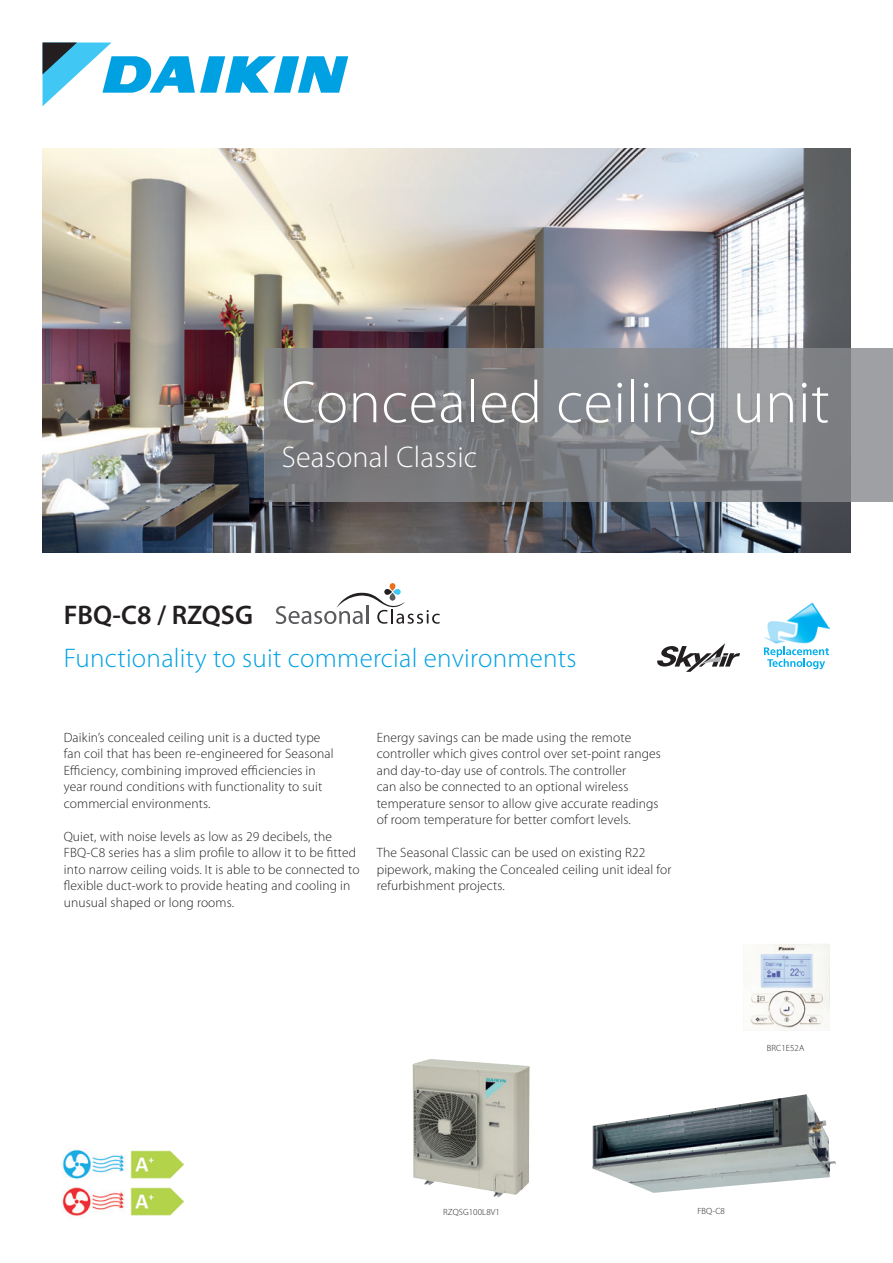
<style>
.page{position:relative;width:893px;height:1263px;background:#fff}
.page>*{position:absolute;margin:0;border:0;box-sizing:border-box;transform-origin:0 0}
.t1{font:300 60px "Myriad Pro";letter-spacing:.01em;color:#fff}
.t2{font:300 30px "Myriad Pro";letter-spacing:.01em;color:#fff}
.t3{font:300 27px "Myriad Pro";letter-spacing:.01em;color:#00a1e3}
.t4{font:600 27px "Myriad Pro";color:#231f20}
.t5{font:300 13.5px/16.5px "Myriad Pro";letter-spacing:.01em;color:#231f20}
.t6{font:300 9px "Myriad Pro";letter-spacing:.01em;color:#231f20}
</style>
<div class="page">
<img style="left:43px;top:149px;width:807px;height:404px">
<div style="left:393px;top:589px;width:8px;height:6px;background:#40c7f4;border-radius:3px"></div>
<div style="left:390px;top:583px;width:5px;height:8px;background:#eb6f1f;border-radius:3px"></div>
<div style="left:384px;top:589px;width:8px;height:6px;background:#231f20;border-radius:3px"></div>
<svg style="left:276px;top:592px;width:164px;height:32px"></svg>
<svg style="left:43px;top:43px;width:305px;height:63px"></svg>
<svg style="left:265px;top:349px;width:628px;height:153px;background:#828387"></svg>
<img style="left:750px;top:944px;width:80px;height:87px">
<img style="left:592px;top:1094px;width:244px;height:99px">
<img style="left:413px;top:1059px;width:116px;height:138px">
<img style="left:62px;top:1187px;width:62px;height:30px">
<img style="left:130px;top:1150px;width:55px;height:29px">
<img style="left:130px;top:1187px;width:55px;height:29px">
<img style="left:63px;top:1149px;width:62px;height:30px">
<img style="left:764px;top:603px;width:66px;height:40px">
<svg style="left:764px;top:647px;width:65px;height:22px"></svg>
<svg style="left:657px;top:643px;width:83px;height:29px"></svg>
<h1 class="t1" style="left:282px;top:369px;width:549px">Concealed ceiling unit</h1>
<h2 class="t2" style="left:282px;top:441px;width:197px">Seasonal Classic</h2>
<h3 class="t4" style="left:64px;top:598px;width:191px">FBQ-C8 / RZQSG</h3>
<h3 class="t3" style="left:64px;top:643px;width:514px">Functionality to suit commercial environments</h3>
<p class="t5" style="left:64px;top:729px;width:271px">Daikin’s concealed ceiling unit is a ducted type fan coil that has been re-engineered for Seasonal Efficiency, combining improved efficiencies in year round conditions with functionality to suit commercial environments.</p>
<p class="t5" style="left:64px;top:828px;width:297px">Quiet, with noise levels as low as 29 decibels, the FBQ-C8 series has a slim profile to allow it to be fitted into narrow ceiling voids. It is able to be connected to flexible duct-work to provide heating and cooling in unusual shaped or long rooms.</p>
<p class="t5" style="left:377px;top:729px;width:286px">Energy savings can be made using the remote controller which gives control over set-point ranges and day-to-day use of controls. The controller<br>can also be connected to an optional wireless temperature sensor to allow give accurate readings of room temperature for better comfort levels.</p>
<p class="t5" style="left:377px;top:844px;width:296px">The Seasonal Classic can be used on existing R22 pipework, making the Concealed ceiling unit ideal for refurbishment projects.</p>
<p class="t6" style="left:767px;top:1043px;width:39px">BRC1E52A</p>
<p class="t6" style="left:443px;top:1207px;width:58px">RZQSG100L8V1</p>
<p class="t6" style="left:697px;top:1206px;width:29px">FBQ-C8</p>
</div>
